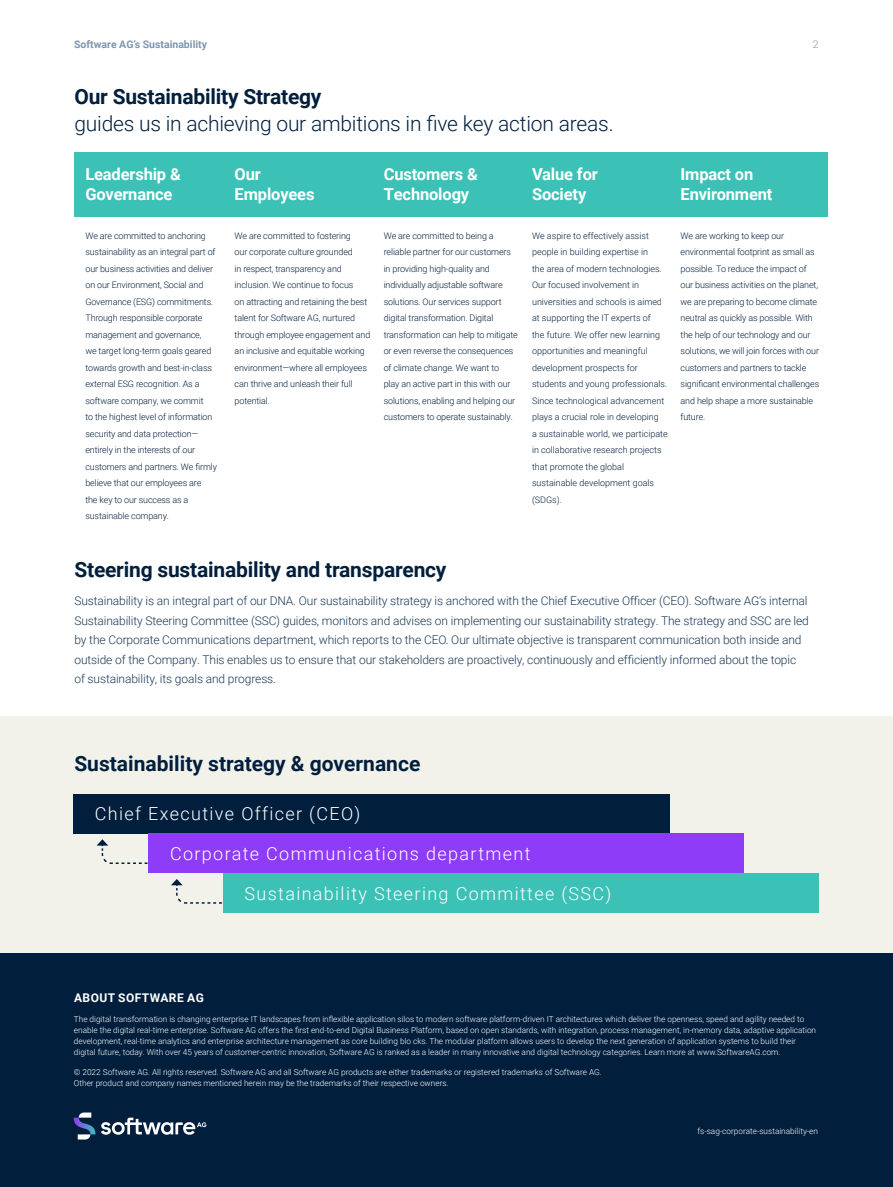
<style>
.page{position:relative;width:893px;height:1187px;background:#fff}
.page>*{position:absolute;margin:0;border:0;box-sizing:border-box;transform-origin:0 0}
.h3_-_headline_14_20{font:300 21px/27px "Roboto";letter-spacing:-.01em;color:#011f3d}
.h3_-_headline_14_20-2{font:700 21px "Roboto";letter-spacing:-.01em;color:#011f3d}
.t1{font:300 18px "Roboto";letter-spacing:.075em;color:#fff}
.h5_-_Headline_12_18{font:700 16.5px/19.5px "Roboto";letter-spacing:-.01em;color:#fff}
.body_-_9_14__dark{font:300 12px/19.5px "Roboto";letter-spacing:-.01em;color:#193857}
.boiler_headline_-_8{font:700 12px "Roboto";letter-spacing:.035em;color:#fff}
.t2{font:700 10.5px "Roboto";color:#7e96ae}
.t3{font:300 10.5px "Roboto";color:#7e96ae}
.body_-_9_14__dark-2{font:300 9px/16.5px "Roboto";letter-spacing:-.015em;color:#011f3d}
.boiler_body_-_5_5_7{font:300 8.25px/11.2px "Roboto";color:#fff}
.doc_name_-_5_5_7_5{font:300 8.25px "Roboto";color:#fff}
.s1{font-weight:700}
</style>
<div class="page">
<div style="left:0;top:716px;width:893px;height:263px;background:#f2f2ea"></div>
<svg style="left:171px;top:879px;width:51px;height:25px"></svg>
<svg style="left:97px;top:839px;width:52px;height:25px"></svg>
<div style="left:74px;top:152px;width:753px;height:64px;background:#3cc1b7"></div>
<div style="left:0;top:953px;width:893px;height:233px;background:#011f3d"></div>
<svg style="left:74px;top:1112px;width:21px;height:27px"></svg>
<svg style="left:101px;top:1117px;width:105px;height:17px"></svg>
<div style="left:74px;top:793px;width:596px;height:40px;background:#011f3d"></div>
<div style="left:149px;top:833px;width:595px;height:40px;background:#8e3cf7"></div>
<div style="left:223px;top:873px;width:596px;height:39px;background:#3cc1b7"></div>
<p class="t2" style="left:74px;top:37px;width:134px">Software AG’s Sustainability</p>
<p class="t3" style="left:813px;top:37px;width:7px">2</p>
<p class="h3_-_headline_14_20" style="left:74px;top:82px;width:541px"><span class="s1">Our Sustainability Strategy<br></span>guides us in achieving our ambitions in five key action areas.</p>
<p class="h5_-_Headline_12_18" style="left:85px;top:164px;width:97px">Leadership &amp;<br>Governance</p>
<p class="h5_-_Headline_12_18" style="left:235px;top:164px;width:81px">Our<br>Employees</p>
<p class="h5_-_Headline_12_18" style="left:384px;top:164px;width:96px">Customers &amp;<br>Technology</p>
<p class="h5_-_Headline_12_18" style="left:532px;top:164px;width:67px">Value for<br>Society</p>
<p class="h5_-_Headline_12_18" style="left:681px;top:164px;width:93px">Impact on<br>Environment</p>
<p class="body_-_9_14__dark-2" style="left:85px;top:227px;width:133px">We are committed to anchoring sustainability as an integral part of our business activities and deliver on our Environment, Social and<br>Governance (ESG) commitments.<br>Through responsible corporate management and governance,<br>we target long-term goals geared towards growth and best-in-class external ESG recognition. As a software company, we commit<br>to the highest level of information security and data protection— entirely in the interests of our customers and partners. We firmly believe that our employees are<br>the key to our success as a sustainable company.</p>
<p class="body_-_9_14__dark-2" style="left:235px;top:227px;width:137px">We are committed to fostering<br>our corporate culture grounded<br>in respect, transparency and inclusion. We continue to focus<br>on attracting and retaining the best talent for Software AG, nurtured through employee engagement and an inclusive and equitable working environment—where all employees can thrive and unleash their full potential.</p>
<p class="body_-_9_14__dark-2" style="left:384px;top:227px;width:136px">We are committed to being a reliable partner for our customers in providing high-quality and individually adjustable software solutions. Our services support digital transformation. Digital transformation can help to mitigate or even reverse the consequences of climate change. We want to<br>play an active part in this with our solutions, enabling and helping our customers to operate sustainably.</p>
<p class="body_-_9_14__dark-2" style="left:532px;top:227px;width:137px">We aspire to effectively assist people in building expertise in<br>the area of modern technologies.<br>Our focused involvement in universities and schools is aimed at supporting the IT experts of<br>the future. We offer new learning opportunities and meaningful development prospects for students and young professionals.<br>Since technological advancement plays a crucial role in developing<br>a sustainable world, we participate in collaborative research projects that promote the global sustainable development goals (SDGs).</p>
<p class="body_-_9_14__dark-2" style="left:681px;top:227px;width:140px">We are working to keep our environmental footprint as small as possible. To reduce the impact of our business activities on the planet, we are preparing to become climate neutral as quickly as possible. With the help of our technology and our solutions, we will join forces with our customers and partners to tackle significant environmental challenges and help shape a more sustainable future.</p>
<p class="h3_-_headline_14_20-2" style="left:74px;top:555px;width:374px">Steering sustainability and transparency</p>
<p class="body_-_9_14__dark" style="left:74px;top:591px;width:736px">Sustainability is an integral part of our DNA. Our sustainability strategy is anchored with the Chief Executive Officer (CEO). Software AG’s internal Sustainability Steering Committee (SSC) guides, monitors and advises on implementing our sustainability strategy. The strategy and SSC are led by the Corporate Communications department, which reports to the CEO. Our ultimate objective is transparent communication both inside and outside of the Company. This enables us to ensure that our stakeholders are proactively, continuously and efficiently informed about the topic of sustainability, its goals and progress.</p>
<p class="h3_-_headline_14_20-2" style="left:74px;top:748px;width:347px">Sustainability strategy &amp; governance</p>
<p class="t1" style="left:95px;top:801px;width:267px">Chief Executive Officer (CEO)</p>
<p class="t1" style="left:170px;top:840px;width:362px">Corporate Communications department</p>
<p class="t1" style="left:244px;top:880px;width:368px">Sustainability Steering Committee (SSC)</p>
<p class="boiler_headline_-_8" style="left:74px;top:988px;width:131px">ABOUT SOFTWARE AG</p>
<p class="boiler_body_-_5_5_7" style="left:74px;top:1012px;width:744px">The digital transformation is changing enterprise IT landscapes from inflexible application silos to modern software platform-driven IT architectures which deliver the openness, speed and agility needed to enable the digital real-time enterprise. Software AG offers the first end-to-end Digital Business Platform, based on open standards, with integration, process management, in-memory data, adaptive application development, real-time analytics and enterprise architecture management as core building blo cks. The modular platform allows users to develop the next generation of application systems to build their digital future, today. With over 45 years of customer-centric innovation, Software AG is ranked as a leader in many innovative and digital technology categories. Learn more at www.SoftwareAG.com.</p>
<p class="boiler_body_-_5_5_7" style="left:74px;top:1066px;width:529px">© 2022 Software AG. All rights reserved. Software AG and all Software AG products are either trademarks or registered trademarks of Software AG.<br>Other product and company names mentioned herein may be the trademarks of their respective owners.</p>
<p class="doc_name_-_5_5_7_5" style="left:697px;top:1125px;width:122px">fs-sag-corporate-sustainability-en</p>
</div>
